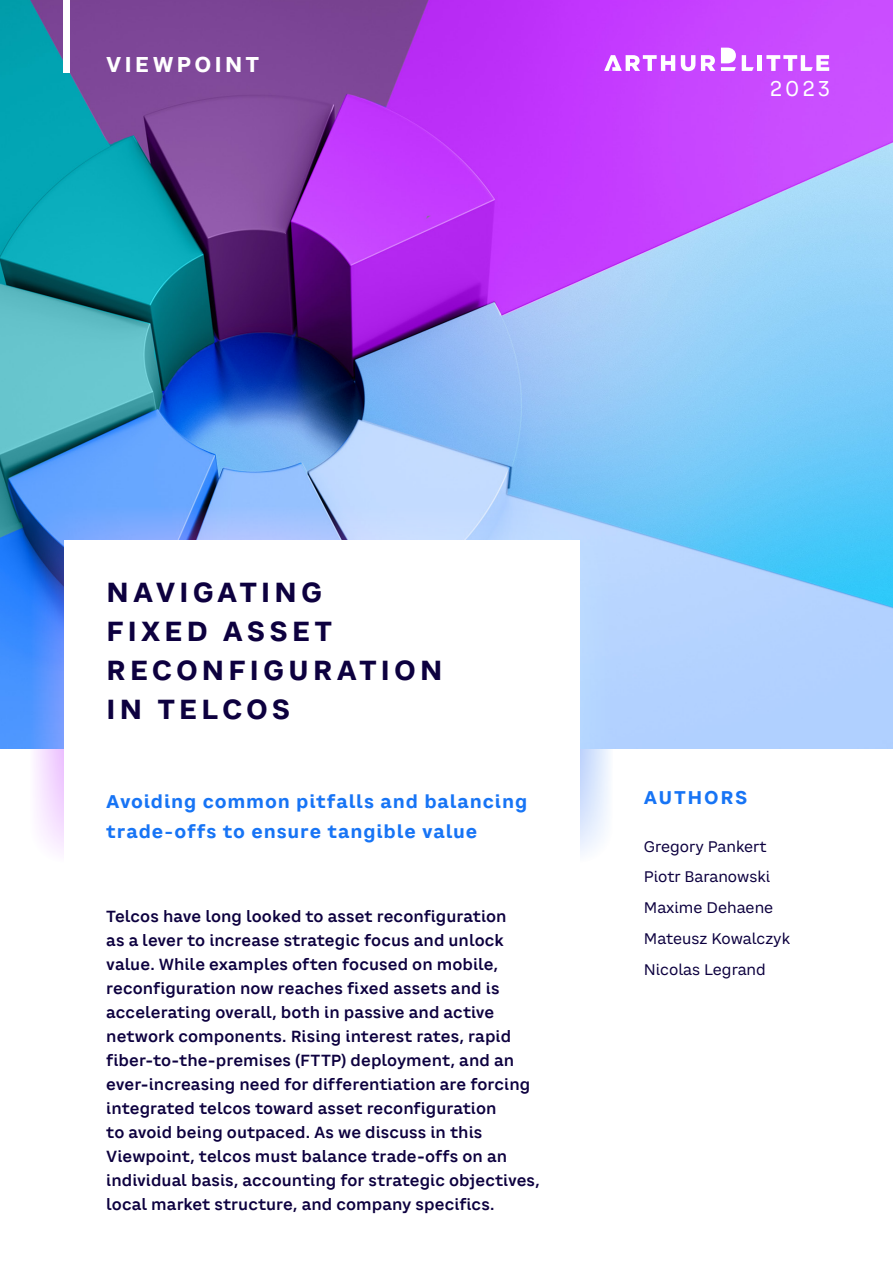
<style>
.page{position:relative;width:893px;height:1263px;background:#fff}
.page>*{position:absolute;margin:0;border:0;box-sizing:border-box;transform-origin:0 0}
.FC_BOX_HEADING{font:700 27px/39px "CA Saygon Text";letter-spacing:.14em;color:#0d003f}
.FC_VIEWPOINT_TEXT{font:700 21px "CA Saygon Text";letter-spacing:.14em;color:#fff}
.FC_VIEWPOINT_TEXT-2{font:21px "CA Saygon Text";color:#fff}
.FC_BOX_SUBHEADING{font:700 18px/30px "CA Saygon Text";letter-spacing:.05em;color:#1774f5}
.FC_AUTHORS_TEXT{font:700 18px "CA Saygon Text";letter-spacing:.09em;color:#1774f5}
.FC_BOX_INTRO_PARA{font:600 15.75px/24px "CA Saygon Text";letter-spacing:.005em;color:#0d003f}
.FC_AUTHORS_NAME{font:15px "CA Saygon Text";color:#0d003f}
</style>
<div class="page">
<img style="left:0;top:0;width:893px;height:748px">
<svg style="left:30px;top:506px;width:583px;height:357px;background:#a1c0f8"></svg>
<div style="left:64px;top:540px;width:515px;height:675px;background:#fff"></div>
<svg style="left:681px;top:55px;width:14px;height:16px"></svg>
<svg style="left:701px;top:55px;width:14px;height:16px"></svg>
<svg style="left:604px;top:55px;width:71px;height:16px"></svg>
<hr style="left:758px;top:55px;width:4px;height:16px;background:#fff">
<svg style="left:742px;top:55px;width:12px;height:16px"></svg>
<svg style="left:721px;top:48px;width:15px;height:23px"></svg>
<svg style="left:766px;top:55px;width:63px;height:16px"></svg>
<div style="left:64px;top:0;width:6px;height:72px;background:#fff"></div>
<p class="FC_VIEWPOINT_TEXT" style="left:106px;top:48px;width:155px">VIEWPOINT</p>
<p class="FC_VIEWPOINT_TEXT-2" style="left:770px;top:73px;width:62px">2023</p>
<p class="FC_BOX_HEADING" style="left:106px;top:573px;width:338px">NAVIGATING<br>FIXED ASSET<br>RECONFIGURATION<br>IN TELCOS</p>
<p class="FC_BOX_SUBHEADING" style="left:106px;top:787px;width:422px">Avoiding common pitfalls and balancing trade-offs to ensure tangible value</p>
<p class="FC_BOX_INTRO_PARA" style="left:106px;top:904px;width:435px">Telcos have long looked to asset reconfiguration<br>as a lever to increase strategic focus and unlock value. While examples often focused on mobile, reconfiguration now reaches fixed assets and is accelerating overall, both in passive and active network components. Rising interest rates, rapid fiber-to-the-premises (FTTP) deployment, and an ever-increasing need for differentiation are forcing integrated telcos toward asset reconfiguration<br>to avoid being outpaced. As we discuss in this Viewpoint, telcos must balance trade-offs on an individual basis, accounting for strategic objectives, local market structure, and company specifics.</p>
<p class="FC_AUTHORS_TEXT" style="left:644px;top:783px;width:105px">AUTHORS</p>
<p class="FC_AUTHORS_NAME" style="left:644px;top:835px;width:124px">Gregory Pankert</p>
<p class="FC_AUTHORS_NAME" style="left:644px;top:866px;width:128px">Piotr Baranowski</p>
<p class="FC_AUTHORS_NAME" style="left:644px;top:897px;width:131px">Maxime Dehaene</p>
<p class="FC_AUTHORS_NAME" style="left:644px;top:928px;width:148px">Mateusz Kowalczyk</p>
<p class="FC_AUTHORS_NAME" style="left:644px;top:958px;width:123px">Nicolas Legrand</p>
</div>
